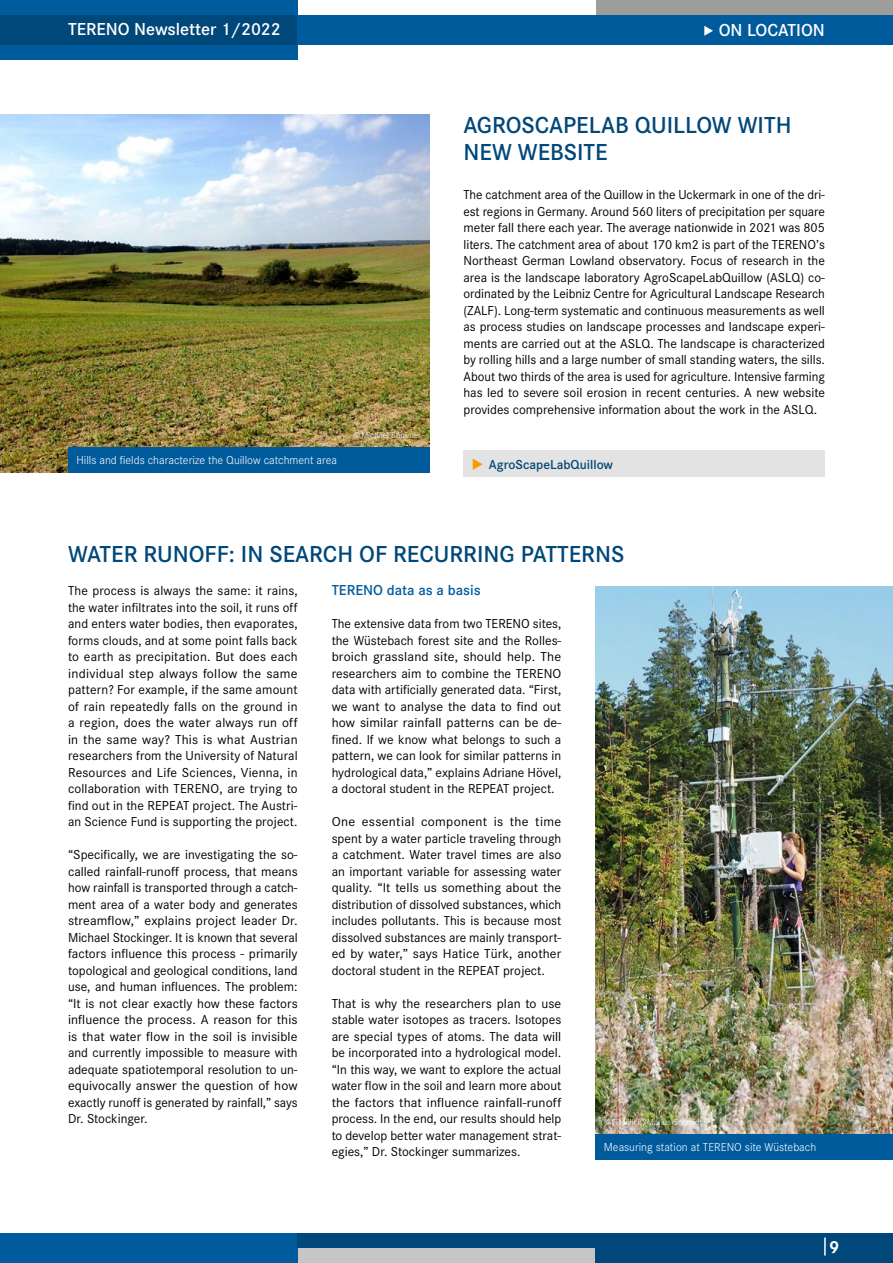
<style>
.page{position:relative;width:893px;height:1263px;background:#fff}
.page>*{position:absolute;margin:0;border:0;box-sizing:border-box;transform-origin:0 0}
.t1{font:600 24px/27px "Corporate S";color:#00477a}
.t2{font:600 18px "Corporate S";color:#fff}
.t3{font:700 18px "Corporate S";color:#fff}
.t4{font:600 15px "Corporate S";color:#005b9d}
.t5{font:13.5px/16.5px "Corporate S";color:#000;text-align:justify}
.t6{font:13.5px/16.5px "Corporate S";color:#000;text-align:justify;scale:1.04 1}
.t7{font:600 13.5px "Corporate S";color:#00477a}
.t8{font:300 12px "Corporate S";color:#fff}
.t9{font:300 9px "Corporate S";color:#fff}
.s1{color:#f59c00}
</style>
<div class="page">
<div style="left:595px;top:0;width:298px;height:15px;background:#9d9d9c"></div>
<div style="left:0;top:0;width:298px;height:15px;background:#005b9d"></div>
<div style="left:0;top:45px;width:298px;height:15px;background:#005b9d"></div>
<div style="left:0;top:15px;width:298px;height:30px;background:#00477a"></div>
<div style="left:0;top:1248px;width:298px;height:15px;background:#005b9d"></div>
<div style="left:0;top:1233px;width:298px;height:15px;background:#005b9d"></div>
<div style="left:298px;top:1248px;width:297px;height:15px;background:#c6c6c6"></div>
<div style="left:298px;top:1233px;width:297px;height:15px;background:#00477a"></div>
<div style="left:595px;top:1248px;width:298px;height:15px;background:#00477a"></div>
<div style="left:595px;top:1233px;width:298px;height:15px;background:#00477a"></div>
<svg style="left:824px;top:1237px;width:2px;height:18px"></svg>
<div style="left:298px;top:15px;width:595px;height:30px;background:#005b9d"></div>
<div style="left:463px;top:450px;width:362px;height:27px;background:#e3e3e3"></div>
<img style="left:0;top:115px;width:429px;height:357px">
<img style="left:595px;top:587px;width:298px;height:547px">
<div style="left:595px;top:1134px;width:298px;height:26px;background:#005b9d"></div>
<div style="left:68px;top:447px;width:361px;height:25px;background:#005b9d"></div>
<h2 class="t2" style="left:68px;top:19px;width:214px">TERENO Newsletter 1/2022</h2>
<h2 class="t2" style="left:703px;top:20px;width:123px">◆ ON LOCATION</h2>
<h2 class="t2" style="left:261px;top:19px;width:21px">14</h2>
<p class="t8" style="left:77px;top:454px;width:262px">Hills and fields characterize the Quillow catchment area</p>
<p class="t9" style="left:353px;top:430px;width:69px">© Michael Sommer</p>
<h1 class="t1" style="left:463px;top:112px;width:329px">AGROSCAPELAB QUILLOW WITH<br>NEW WEBSITE</h1>
<p class="t5" style="left:463px;top:187px;width:363px">The catchment area of the Quillow in the Uckermark in one of the dri&shy;est regions in Germany. Around 560 liters of precipitation per square meter fall there each year. The average nationwide in 2021 was 805 liters. The catchment area of about 170 km2 is part of the TERENO’s Northeast German Lowland observatory. Focus of research in the area is the landscape laboratory AgroScapeLabQuillow (ASLQ) co&shy;ordinated by the Leibniz Centre for Agricultural Landscape Research (ZALF). Long-term systematic and continuous measurements as well as process studies on landscape processes and landscape experi&shy;ments are carried out at the ASLQ. The landscape is characterized by rolling hills and a large number of small standing waters, the sills.<br>About two thirds of the area is used for agriculture. Intensive farming has led to severe soil erosion in recent centuries. A new website provides comprehensive information about the work in the ASLQ.</p>
<p class="t7" style="left:472px;top:457px;width:143px"><span class="s1">◆</span> AgroScapeLabQuillow</p>
<h1 class="t1" style="left:68px;top:541px;width:558px">WATER RUNOFF: IN SEARCH OF RECURRING PATTERNS</h1>
<p class="t5" style="left:68px;top:583px;width:231px">The process is always the same: it rains, the water infiltrates into the soil, it runs off and enters water bodies, then evaporates, forms clouds, and at some point falls back to earth as precipitation. But does each individual step always follow the same pattern? For example, if the same amount of rain repeatedly falls on the ground in a region, does the water always run off in the same way? This is what Austrian researchers from the University of Natural Resources and Life Sciences, Vienna, in collaboration with TERENO, are trying to find out in the REPEAT project. The Austri&shy;an Science Fund is supporting the project.</p>
<p class="t5" style="left:68px;top:847px;width:231px">“Specifically, we are investigating the so&shy;called rainfall-runoff process, that means how rainfall is transported through a catch&shy;ment area of a water body and generates streamflow,” explains project leader Dr.<br>Michael Stockinger. It is known that several factors influence this process - primarily topological and geological conditions, land use, and human influences. The problem: “It is not clear exactly how these factors influence the process. A reason for this is that water flow in the soil is invisible and currently impossible to measure with adequate spatiotemporal resolution to un&shy;equivocally answer the question of how exactly runoff is generated by rainfall,” says Dr. Stockinger.</p>
<p class="t4" style="left:332px;top:582px;width:150px">TERENO data as a basis</p>
<p class="t5" style="left:332px;top:616px;width:231px">The extensive data from two TERENO sites, the Wüstebach forest site and the Rolles&shy;broich grassland site, should help. The researchers aim to combine the TERENO data with artificially generated data. “First, we want to analyse the data to find out how similar rainfall patterns can be de&shy;fined. If we know what belongs to such a pattern, we can look for similar patterns in hydrological data,” explains Adriane Hövel, a doctoral student in the REPEAT project.</p>
<p class="t6" style="left:332px;top:814px;width:222px">One essential component is the time spent by a water particle traveling through a catchment. Water travel times are also an important variable for assessing water quality. “It tells us something about the distribution of dissolved substances, which includes pollutants. This is because most dissolved substances are mainly transport&shy;ed by water,” says Hatice Türk, another doctoral student in the REPEAT project.</p>
<p class="t5" style="left:332px;top:995px;width:231px">That is why the researchers plan to use stable water isotopes as tracers. Isotopes are special types of atoms. The data will be incorporated into a hydrological model. “In this way, we want to explore the actual water flow in the soil and learn more about the factors that influence rainfall-runoff process. In the end, our results should help to develop better water management strat&shy;egies,” Dr. Stockinger summarizes.</p>
<p class="t9" style="left:604px;top:1117px;width:100px">© FZ Jülich/Marius Schmidt</p>
<p class="t8" style="left:604px;top:1141px;width:214px">Measuring station at TERENO site Wüstebach</p>
<h2 class="t3" style="left:829px;top:1237px;width:12px">9</h2>
</div>
